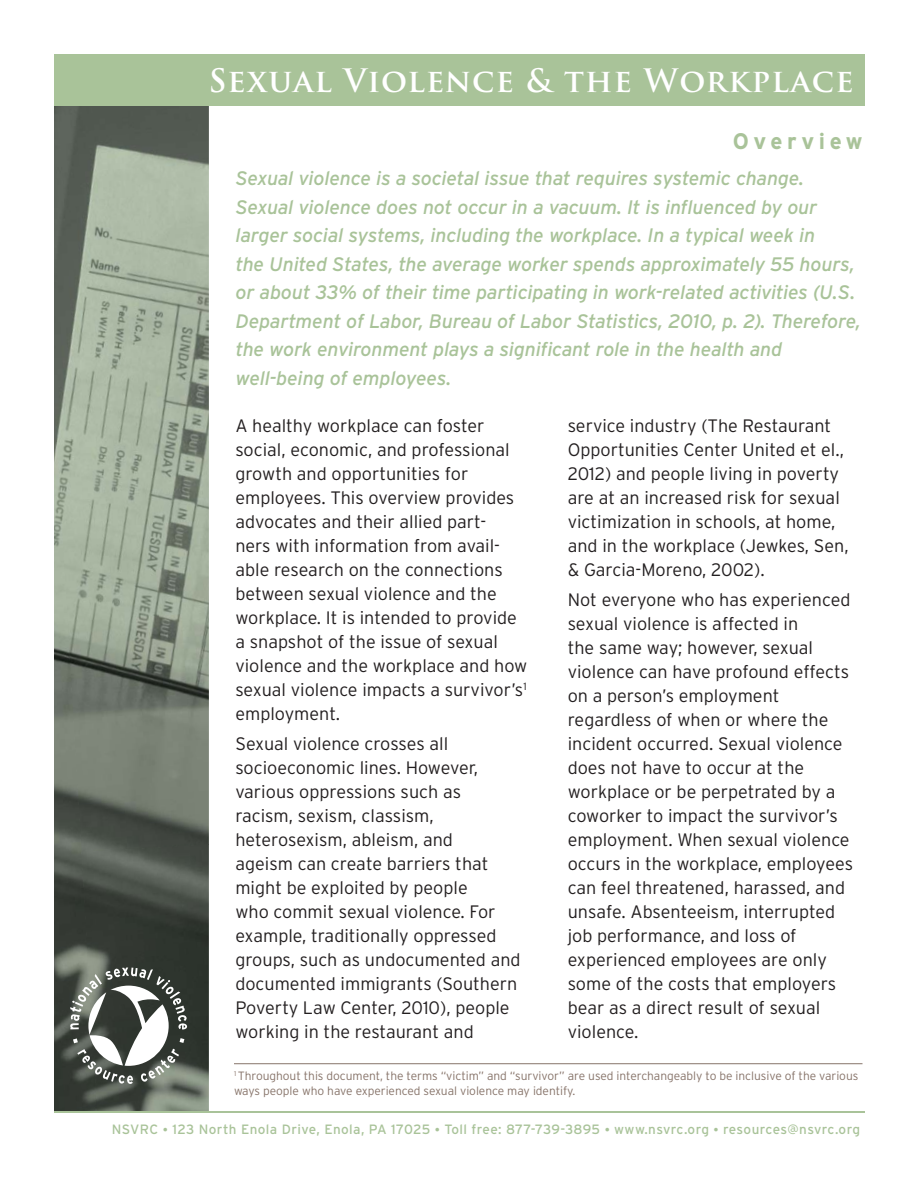
<style>
.page{position:relative;width:918px;height:1188px;background:#fff}
.page>*{position:absolute;margin:0;border:0;box-sizing:border-box;transform-origin:0 0}
.t1{font:700 31.5px "Trajan Pro";letter-spacing:.04em;color:#fff}
.t2{font:700 22.5px "Interstate";letter-spacing:.2em;color:#a9c399}
.t3{font:italic 19.5px/28.5px "Interstate";letter-spacing:-.01em;color:#a9c399}
.t4{font:300 18px/24px "Interstate";color:#231f20}
.t5{font:13.5px "Interstate";letter-spacing:.03em;color:#a9c399}
.t6{font:300 12px "Interstate";letter-spacing:-.005em;color:#87746a}
.t7{font:300 7.05px "Interstate";color:#87746a}
</style>
<div class="page">
<hr style="left:54px;top:1112px;width:810px;height:1px;background:#a9c399">
<div style="left:54px;top:54px;width:810px;height:51px;background:#a9c399"></div>
<img style="left:54px;top:105px;width:155px;height:739px">
<img style="left:54px;top:372px;width:44px;height:740px">
<img style="left:81px;top:844px;width:128px;height:268px">
<svg style="left:70px;top:968px;width:117px;height:116px"></svg>
<hr style="left:234px;top:1063px;width:629px;height:1px;background:#87746a">
<h1 class="t1" style="left:208px;top:63px;width:647px">Sexual Violence &amp; the Workplace</h1>
<p class="t2" style="left:733px;top:127px;width:131px">Overview</p>
<p class="t3" style="left:236px;top:166px;width:627px">Sexual violence is a societal issue that requires systemic change.<br>Sexual violence does not occur in a vacuum. It is influenced by our larger social systems, including the workplace. In a typical week in<br>the United States, the average worker spends approximately 55 hours, or about 33% of their time participating in work-related activities (U.S.<br>Department of Labor, Bureau of Labor Statistics, 2010, p. 2). Therefore, the work environment plays a significant role in the health and well-being of employees.</p>
<p class="t4" style="left:235px;top:415px;width:294px">A healthy workplace can foster social, economic, and professional growth and opportunities for employees. This overview provides advocates and their allied part-<br>ners with information from avail&shy;able research on the connections between sexual violence and the workplace. It is intended to provide a snapshot of the issue of sexual violence and the workplace and how sexual violence impacts a survivor’s<sup>1 </sup>employment.</p>
<p class="t4" style="left:235px;top:733px;width:287px">Sexual violence crosses all socioeconomic lines. However, various oppressions such as racism, sexism, classism, heterosexism, ableism, and<br>ageism can create barriers that might be exploited by people<br>who commit sexual violence. For example, traditionally oppressed groups, such as undocumented and documented immigrants (Southern<br>Poverty Law Center, 2010), people working in the restaurant and</p>
<p class="t4" style="left:568px;top:415px;width:282px">service industry (The Restaurant Opportunities Center United et el., 2012) and people living in poverty are at an increased risk for sexual victimization in schools, at home, and in the workplace (Jewkes, Sen, &amp; Garcia-Moreno, 2002).</p>
<p class="t4" style="left:568px;top:589px;width:287px">Not everyone who has experienced sexual violence is affected in<br>the same way; however, sexual violence can have profound effects on a person’s employment regardless of when or where the incident occurred. Sexual violence does not have to occur at the workplace or be perpetrated by a coworker to impact the survivor’s employment. When sexual violence occurs in the workplace, employees can feel threatened, harassed, and unsafe. Absenteeism, interrupted job performance, and loss of experienced employees are only some of the costs that employers bear as a direct result of sexual violence.</p>
<p class="t7" style="left:234px;top:1071px;width:4px">1</p>
<p class="t6" style="left:234px;top:1087px;width:343px">ways people who have experienced sexual violence may identify.</p>
<p class="t6" style="left:238px;top:1072px;width:622px">Throughout this document, the terms “victim” and “survivor” are used interchangeably to be inclusive of the various</p>
<p class="t5" style="left:112px;top:1124px;width:750px">NSVRC 123 North Enola Drive, Enola, PA 17025 Toll free: 877-739-3895 www.nsvrc.org resources@nsvrc.org</p>
</div>
